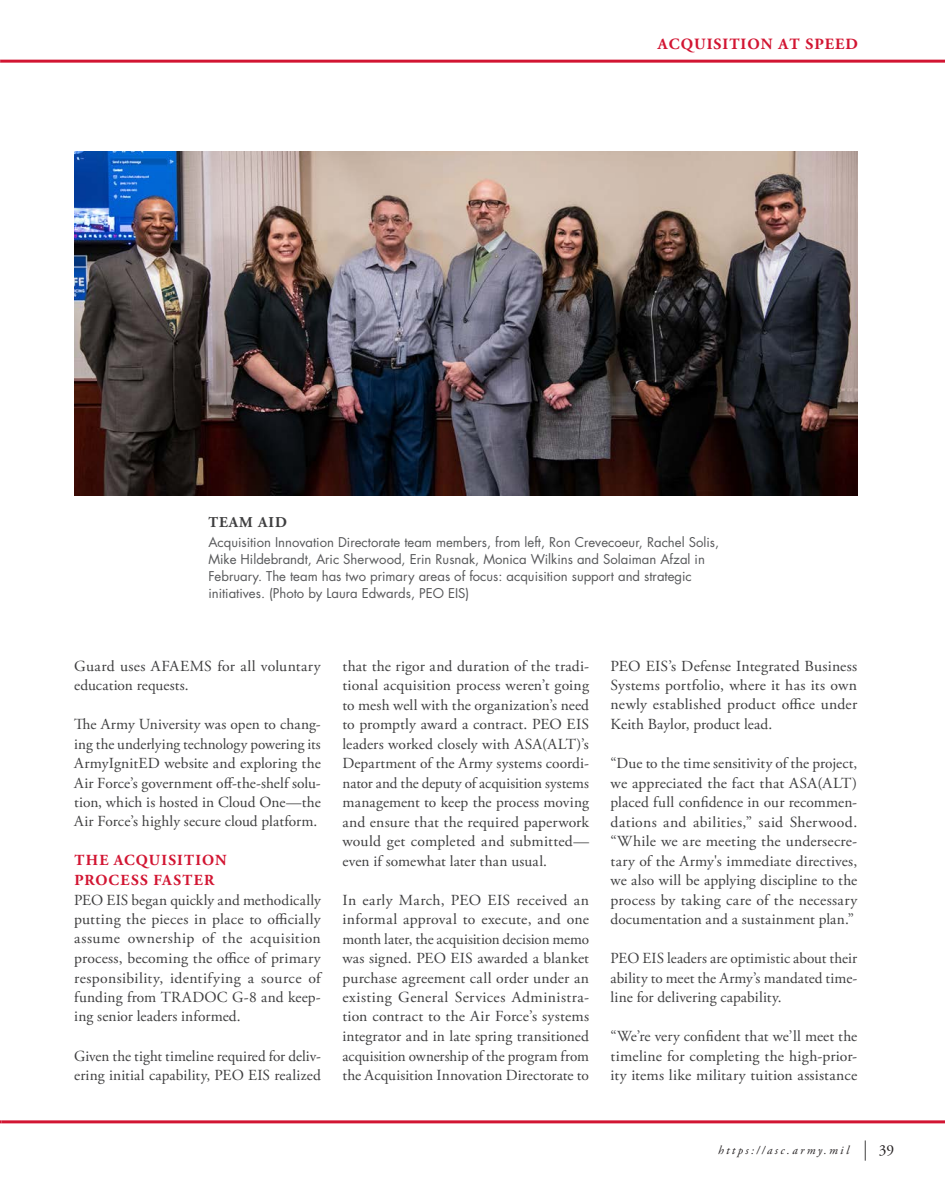
<style>
.page{position:relative;width:945px;height:1188px;background:#fff}
.page>*{position:absolute;margin:0;border:0;box-sizing:border-box;transform-origin:0 0}
.t1{font:700 15.75px "Adobe Garamond";letter-spacing:.065em;color:#d21532}
.Text{font:15.3px/19.5px "Adobe Garamond Pro";letter-spacing:.01em;color:#3e3e3f;text-align:justify}
.t2{font:700 15.3px/19.5px "Adobe Garamond Pro";letter-spacing:.08em;color:#d21532}
.t3{font:15.3px "Adobe Garamond Pro";color:#231f20}
.Photo_Caption_Header{font:700 15px "Adobe Garamond Pro";letter-spacing:.065em;color:#3e3e3f}
.Photo_Caption_Text{font:13.2px/17px "Futura Std";color:#57585a}
.t4{font:italic 12px "Adobe Garamond Pro";letter-spacing:.2em;color:#231f20}
</style>
<div class="page">
<img style="left:74px;top:151px;width:783px;height:345px">
<svg style="left:865px;top:1140px;width:1px;height:21px"></svg>
<hr style="left:0;top:60px;width:945px;height:3px;background:#d21532">
<hr style="left:2px;top:1120px;width:943px;height:3px;background:#d21532">
<p class="t1" style="left:658px;top:36px;width:202px">ACQUISITION AT SPEED</p>
<p class="Photo_Caption_Header" style="left:208px;top:513px;width:80px">TEAM AID</p>
<p class="Photo_Caption_Text" style="left:208px;top:534px;width:512px">Acquisition Innovation Directorate team members, from left, Ron Crevecoeur, Rachel Solis, Mike Hildebrandt, Aric Sherwood, Erin Rusnak, Monica Wilkins and Solaiman Afzal in February. The team has two primary areas of focus: acquisition support and strategic initiatives. (Photo by Laura Edwards, PEO EIS)</p>
<p class="Text" style="left:74px;top:656px;width:248px">Guard uses AFAEMS for all voluntary education requests.</p>
<p class="Text" style="left:74px;top:715px;width:248px">The Army University was open to chang&shy;ing the underlying technology powering its ArmyIgnitED website and exploring the Air Force’s government off-the-shelf solu&shy;tion, which is hosted in Cloud One—the Air Force’s highly secure cloud platform.</p>
<p class="t2" style="left:74px;top:851px;width:154px">THE ACQUISITION<br>PROCESS FASTER</p>
<p class="Text" style="left:74px;top:890px;width:248px">PEO EIS began quickly and methodically putting the pieces in place to officially assume ownership of the acquisition process, becoming the office of primary responsibility, identifying a source of funding from TRADOC G-8 and keep&shy;ing senior leaders informed.</p>
<p class="Text" style="left:74px;top:1046px;width:248px">Given the tight timeline required for deliv&shy;ering initial capability, PEO EIS realized</p>
<p class="Text" style="left:342px;top:656px;width:248px">that the rigor and duration of the tradi&shy;tional acquisition process weren’t going to mesh well with the organization’s need to promptly award a contract. PEO EIS leaders worked closely with ASA(ALT)’s Department of the Army systems coordi&shy;nator and the deputy of acquisition systems management to keep the process moving and ensure that the required paperwork would get completed and submitted— even if somewhat later than usual.</p>
<p class="Text" style="left:342px;top:890px;width:248px">In early March, PEO EIS received an informal approval to execute, and one month later, the acquisition decision memo was signed. PEO EIS awarded a blanket purchase agreement call order under an existing General Services Administra&shy;tion contract to the Air Force’s systems integrator and in late spring transitioned acquisition ownership of the program from the Acquisition Innovation Directorate to</p>
<p class="Text" style="left:611px;top:656px;width:248px">PEO EIS’s Defense Integrated Business Systems portfolio, where it has its own newly established product office under Keith Baylor, product lead.</p>
<p class="Text" style="left:611px;top:754px;width:248px">“Due to the time sensitivity of the project, we appreciated the fact that ASA(ALT) placed full confidence in our recommen&shy;dations and abilities,” said Sherwood. “While we are meeting the undersecre&shy;tary of the Army's immediate directives, we also will be applying discipline to the process by taking care of the necessary documentation and a sustainment plan.”</p>
<p class="Text" style="left:611px;top:949px;width:248px">PEO EIS leaders are optimistic about their ability to meet the Army’s mandated time&shy;line for delivering capability.</p>
<p class="Text" style="left:611px;top:1027px;width:248px">“We’re very confident that we’ll meet the timeline for completing the high-prior&shy;ity items like military tuition assistance</p>
<p class="t4" style="left:718px;top:1143px;width:132px">https://asc.army.mil</p>
<p class="t3" style="left:879px;top:1141px;width:17px">39</p>
</div>
